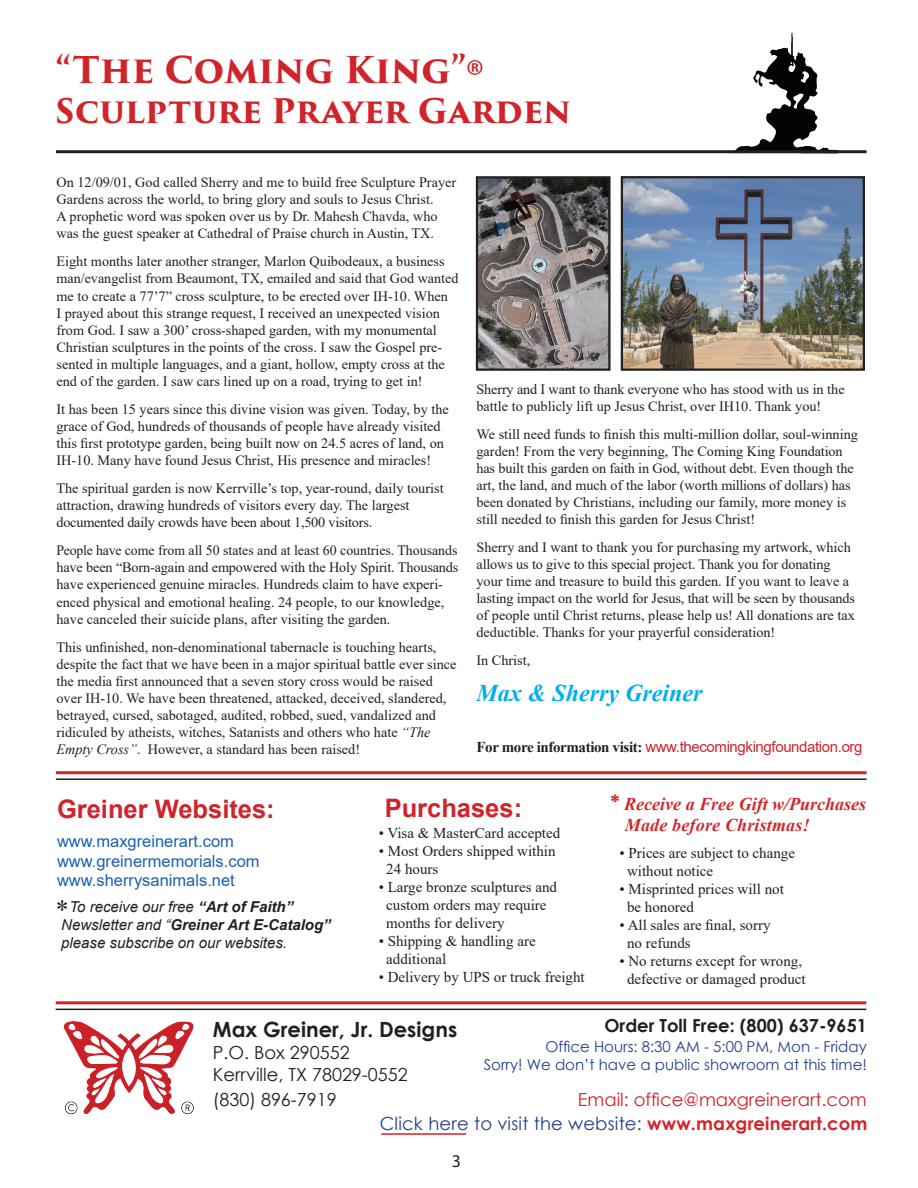
<style>
.page{position:relative;width:918px;height:1188px;background:#fff}
.page>*{position:absolute;margin:0;border:0;box-sizing:border-box;transform-origin:0 0}
.t1{font:39px "Calibri";color:#d1232a}
.t2{font:700 36px "Trajan Pro 3";letter-spacing:-.005em;color:#d1232a}
.t3{font:700 33px "Trajan Pro 3";letter-spacing:-.01em;color:#d1232a}
.t4{font:27px "Times New Roman";color:#231f20}
.t5{font:700 25.5px "Arial";color:#d1232a}
.t6{font:italic 700 24px "Times New Roman";color:#00aeef}
.t7{font:700 21px "Century Gothic";color:#231f20}
.t8{font:18px "Century Gothic";letter-spacing:.01em;color:#253f8e}
.t9{font:18px/21.6px "Century Gothic";color:#231f20}
.t10{font:italic 700 18px/21.6px "Times New Roman";color:#d2262a}
.t11{font:18px "Century Gothic";color:#d1222a}
.t12{font:700 18px "Century Gothic";color:#231f20}
.t13{font:18px "Myriad Pro";color:#231f20}
.t14{font:16.5px/19.8px "Arial";color:#1b62af}
.t15{font:15px/18px "Times New Roman";color:#231f20}
.t16{font:italic 15px/18px "Arial";color:#231f20}
.t17{font:15px/18px "Century Gothic";color:#253f8e;text-align:right}
.t18{font:15px "Arial";letter-spacing:-.025em;color:#d1232a}
.t19{font:14.25px/17.1px "Times New Roman";color:#231f20}
.s1{font-style:italic}
.s2{font-family:"Times New Roman";font-weight:700;color:#231f20}
.s3{font-family:"Century Gothic";font-style:normal;font-size:21px}
.s4{font-weight:700}
.s5{font-weight:700;color:#d5232a}
</style>
<div class="page">
<img style="left:624px;top:179px;width:238px;height:189px">
<div style="left:621px;top:176px;width:244px;height:195px;border:2px solid #231f20"></div>
<img style="left:753px;top:32px;width:90px;height:122px">
<img style="left:800px;top:132px;width:1px;height:22px">
<img style="left:63px;top:1021px;width:131px;height:94px">
<hr style="left:56px;top:1009px;width:810px;height:1px;background:#231f20">
<hr style="left:56px;top:1001px;width:810px;height:3px;background:#d3222a">
<hr style="left:56px;top:778px;width:811px;height:2px;background:#231f20">
<hr style="left:56px;top:771px;width:811px;height:3px;background:#d3222a">
<img style="left:730px;top:131px;width:70px;height:23px">
<hr style="left:56px;top:150px;width:811px;height:3px;background:#231f20">
<img style="left:479px;top:179px;width:129px;height:189px">
<div style="left:476px;top:176px;width:135px;height:195px;border:2px solid #231f20"></div>
<hr style="left:381px;top:1133px;width:85px;height:2px;background:#d3222a">
<h2 class="t2" style="left:56px;top:44px;width:412px">“The Coming King”</h2>
<h3 class="t3" style="left:56px;top:86px;width:517px">Sculpture Prayer Garden</h3>
<h1 class="t1" style="left:465px;top:47px;width:21px">®</h1>
<p class="t19" style="left:56px;top:173px;width:401px">On 12/09/01, God called Sherry and me to build free Sculpture Prayer Gardens across the world, to bring glory and souls to Jesus Christ.<br>A prophetic word was spoken over us by Dr. Mahesh Chavda, who was the guest speaker at Cathedral of Praise church in Austin, TX.</p>
<p class="t19" style="left:56px;top:253px;width:404px">Eight months later another stranger, Marlon Quibodeaux, a business man/evangelist from Beaumont, TX, emailed and said that God wanted me to create a 77’7” cross sculpture, to be erected over IH-10. When<br>I prayed about this strange request, I received an unexpected vision from God. I saw a 300’ cross-shaped garden, with my monumental Christian sculptures in the points of the cross. I saw the Gospel pre&shy;sented in multiple languages, and a giant, hollow, empty cross at the end of the garden. I saw cars lined up on a road, trying to get in!</p>
<p class="t19" style="left:56px;top:400px;width:394px">It has been 15 years since this divine vision was given. Today, by the grace of God, hundreds of thousands of people have already visited this first prototype garden, being built now on 24.5 acres of land, on IH-10. Many have found Jesus Christ, His presence and miracles!</p>
<p class="t19" style="left:56px;top:479px;width:389px">The spiritual garden is now Kerrville’s top, year-round, daily tourist attraction, drawing hundreds of visitors every day. The largest documented daily crowds have been about 1,500 visitors.</p>
<p class="t19" style="left:56px;top:541px;width:403px">People have come from all 50 states and at least 60 countries. Thousands have been “Born-again and empowered with the Holy Spirit. Thousands have experienced genuine miracles. Hundreds claim to have experi&shy;enced physical and emotional healing. 24 people, to our knowledge, have canceled their suicide plans, after visiting the garden.</p>
<p class="t19" style="left:56px;top:638px;width:402px">This unfinished, non-denominational tabernacle is touching hearts, despite the fact that we have been in a major spiritual battle ever since the media first announced that a seven story cross would be raised over IH-10. We have been threatened, attacked, deceived, slandered, betrayed, cursed, sabotaged, audited, robbed, sued, vandalized and ridiculed by atheists, witches, Satanists and others who hate <span class="s1">“The Empty Cross”</span>. However, a standard has been raised!</p>
<p class="t19" style="left:476px;top:380px;width:370px">Sherry and I want to thank everyone who has stood with us in the battle to publicly lift up Jesus Christ, over IH10. Thank you!</p>
<p class="t19" style="left:476px;top:425px;width:383px">We still need funds to finish this multi-million dollar, soul-winning garden! From the very beginning, The Coming King Foundation has built this garden on faith in God, without debt. Even though the art, the land, and much of the labor (worth millions of dollars) has been donated by Christians, including our family, more money is still needed to finish this garden for Jesus Christ!</p>
<p class="t19" style="left:476px;top:538px;width:380px">Sherry and I want to thank you for purchasing my artwork, which allows us to give to this special project. Thank you for donating your time and treasure to build this garden. If you want to leave a lasting impact on the world for Jesus, that will be seen by thousands of people until Christ returns, please help us! All donations are tax deductible. Thanks for your prayerful consideration!</p>
<p class="t19" style="left:476px;top:652px;width:55px">In Christ,</p>
<h3 class="t6" style="left:476px;top:677px;width:228px">Max &amp; Sherry Greiner</h3>
<p class="t18" style="left:476px;top:736px;width:388px"><span class="s2">For more information visit:</span> www.thecomingkingfoundation.org</p>
<p class="t10" style="left:625px;top:792px;width:243px;text-indent:-14px"><span class="s3">*</span> Receive a Free Gift w/Purchases<br>Made before Christmas!</p>
<h3 class="t5" style="left:385px;top:790px;width:139px">Purchases:</h3>
<h3 class="t5" style="left:57px;top:791px;width:219px">Greiner Websites:</h3>
<p class="t14" style="left:57px;top:831px;width:204px">www.maxgreinerart.com www.greinermemorials.com www.sherrysanimals.net</p>
<p class="t16" style="left:61px;top:898px;width:271px;text-indent:8px">To receive our free <span class="s4">“Art of Faith”<br></span>Newsletter and “<span class="s4">Greiner Art E-Catalog” </span>please subscribe on our websites.</p>
<p class="t15" style="left:379px;top:824px;width:183px">• Visa &amp; MasterCard accepted</p>
<p class="t15" style="left:386px;top:842px;width:171px;text-indent:-8px">• Most Orders shipped within<br>24 hours</p>
<p class="t15" style="left:386px;top:878px;width:172px;text-indent:-8px">• Large bronze sculptures and custom orders may require months for delivery</p>
<p class="t15" style="left:386px;top:932px;width:151px;text-indent:-8px">• Shipping &amp; handling are additional</p>
<p class="t15" style="left:379px;top:968px;width:208px">• Delivery by UPS or truck freight</p>
<p class="t15" style="left:627px;top:844px;width:170px;text-indent:-8px">• Prices are subject to change without notice</p>
<p class="t15" style="left:627px;top:880px;width:158px;text-indent:-8px">• Misprinted prices will not be honored</p>
<p class="t15" style="left:627px;top:916px;width:145px;text-indent:-8px">• All sales are final, sorry no refunds</p>
<p class="t15" style="left:620px;top:952px;width:188px;text-align:center">• No returns except for wrong, defective or damaged product</p>
<h3 class="t4" style="left:56px;top:890px;width:15px">*</h3>
<h3 class="t7" style="left:213px;top:1014px;width:246px">Max Greiner, Jr. Designs</h3>
<p class="t9" style="left:213px;top:1041px;width:196px">P.O. Box 290552<br>Kerrville, TX 78029-0552</p>
<p class="t9" style="left:213px;top:1089px;width:125px">(830) 896-7919</p>
<p class="t12" style="left:604px;top:1012px;width:264px">Order Toll Free: (800) 637-9651</p>
<p class="t17" style="left:484px;top:1037px;width:385px">Office Hours: 8:30 AM - 5:00 PM, Mon - Friday<br>Sorry! We don’t have a public showroom at this time!</p>
<p class="t11" style="left:578px;top:1087px;width:291px">Email: office@maxgreinerart.com</p>
<p class="t8" style="left:380px;top:1111px;width:489px">Click here to visit the website: <span class="s5">www.maxgreinerart.com</span></p>
<p class="t13" style="left:452px;top:1149px;width:11px">3</p>
</div>
